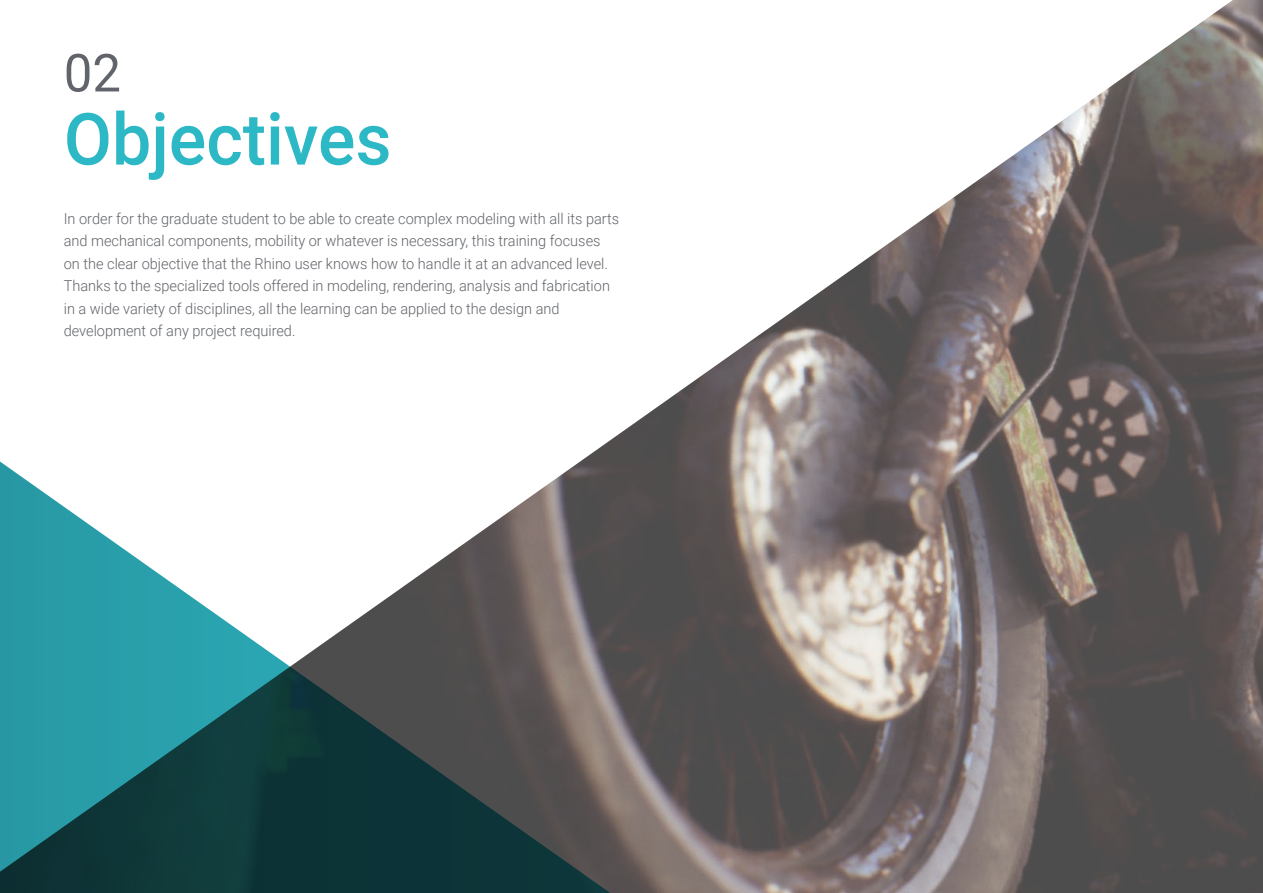
<style>
.page{position:relative;width:1263px;height:893px;background:#fff}
.page>*{position:absolute;margin:0;border:0;box-sizing:border-box;transform-origin:0 0}
.t1{font:500 72px "Roboto";color:#2db8c5}
.t2{font:52.5px "Roboto";color:#61646a}
.t3{font:300 15px/22.5px "Roboto";color:#61646a}
</style>
<div class="page">
<img style="left:602px;top:0;width:661px;height:893px">
<svg style="left:0;top:446px;width:640px;height:447px"></svg>
<h2 class="t2" style="left:64px;top:36px;width:59px">02</h2>
<h1 class="t1" style="left:64px;top:89px;width:329px">Objectives</h1>
<p class="t3" style="left:64px;top:207px;width:557px">In order for the graduate student to be able to create complex modeling with all its parts and mechanical components, mobility or whatever is necessary, this training focuses on the clear objective that the Rhino user knows how to handle it at an advanced level.<br>Thanks to the specialized tools offered in modeling, rendering, analysis and fabrication in a wide variety of disciplines, all the learning can be applied to the design and development of any project required.</p>
</div>
